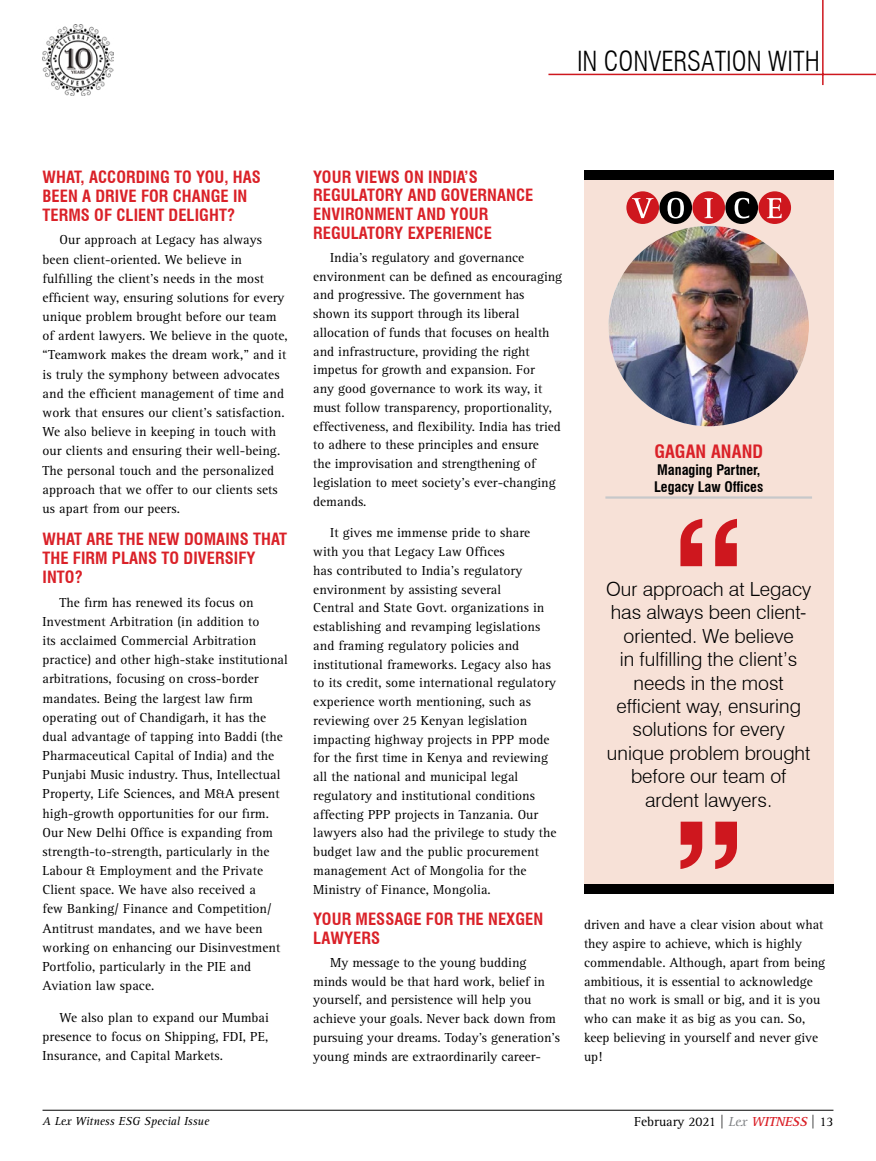
<style>
.page{position:relative;width:876px;height:1161px;background:#fff}
.page>*{position:absolute;margin:0;border:0;box-sizing:border-box;transform-origin:0 0}
.t1{font:300 condensed 27px "Swiss 721 BT";color:#000}
.t2{font:300 19.5px/23.4px "Swiss 721 BT";color:#000;text-align:center}
.t3{font:700 condensed 18px "Swiss 721 BT";letter-spacing:.005em;color:#da2128}
.t4{font:700 condensed 16.5px/19.2px "Swiss 721 BT";letter-spacing:.005em;color:#da2128}
.t5{font:700 condensed 14.25px/17.1px "Swiss 721 BT";color:#000}
.t6{font:13.5px/18.8px "Rotis Serif Std";letter-spacing:.005em;color:#000}
.t7{font:italic 12px "Rotis Serif Std";color:#000}
.s1{font-style:italic;color:#808285}
.s2{font-weight:700;font-style:italic;color:#da2128}
</style>
<div class="page">
<hr style="left:822px;top:0;width:2px;height:85px;background:#ce171e">
<hr style="left:548px;top:74px;width:328px;height:1px;background:#ce171e">
<img style="left:43px;top:25px;width:71px;height:71px">
<div style="left:584px;top:170px;width:249px;height:723px;background:#f7e1d7"></div>
<div style="left:584px;top:884px;width:249px;height:9px;background:#000"></div>
<div style="left:584px;top:170px;width:249px;height:9px;background:#000"></div>
<img style="left:608px;top:226px;width:201px;height:200px;border-radius:100px">
<div style="left:626px;top:191px;width:33px;height:33px;background:#ce171e;border-radius:50%"></div>
<svg style="left:632px;top:198px;width:21px;height:20px"></svg>
<div style="left:659px;top:191px;width:33px;height:33px;background:#000;border-radius:50%"></div>
<svg style="left:667px;top:198px;width:17px;height:20px"></svg>
<div style="left:692px;top:191px;width:33px;height:33px;background:#ce171e;border-radius:50%"></div>
<svg style="left:704px;top:198px;width:9px;height:20px"></svg>
<div style="left:725px;top:191px;width:33px;height:33px;background:#000;border-radius:50%"></div>
<svg style="left:735px;top:198px;width:14px;height:20px"></svg>
<div style="left:758px;top:191px;width:33px;height:33px;background:#ce171e;border-radius:50%"></div>
<svg style="left:767px;top:198px;width:15px;height:20px"></svg>
<hr style="left:605px;top:496px;width:207px;height:3px;background:#c7c8ca">
<hr style="left:43px;top:1110px;width:790px;height:1px;background:#000">
<svg style="left:680px;top:519px;width:57px;height:47px"></svg>
<svg style="left:680px;top:822px;width:57px;height:47px"></svg>
<h1 class="t1" style="left:577px;top:45px;width:244px">IN CONVERSATION WITH</h1>
<p class="t4" style="left:43px;top:167px;width:220px">WHAT, ACCORDING TO YOU, HAS<br>BEEN A DRIVE FOR CHANGE IN<br>TERMS OF CLIENT DELIGHT?</p>
<p class="t6" style="left:43px;top:231px;width:247px;line-height:19.2px;text-indent:17px">Our approach at Legacy has always been client-oriented. We believe in fulfilling the client’s needs in the most efficient way, ensuring solutions for every unique problem brought before our team of ardent lawyers. We believe in the quote, “Teamwork makes the dream work,” and it is truly the symphony between advocates and the efficient management of time and work that ensures our client’s satisfaction.<br>We also believe in keeping in touch with our clients and ensuring their well-being.<br>The personal touch and the personalized approach that we offer to our clients sets us apart from our peers.</p>
<p class="t4" style="left:43px;top:529px;width:246px">WHAT ARE THE NEW DOMAINS THAT<br>THE FIRM PLANS TO DIVERSIFY<br>INTO?</p>
<p class="t6" style="left:43px;top:593px;width:247px;line-height:19.2px;text-indent:17px">The firm has renewed its focus on Investment Arbitration (in addition to<br>its acclaimed Commercial Arbitration practice) and other high-stake institutional arbitrations, focusing on cross-border mandates. Being the largest law firm operating out of Chandigarh, it has the dual advantage of tapping into Baddi (the Pharmaceutical Capital of India) and the Punjabi Music industry. Thus, Intellectual Property, Life Sciences, and M&amp;A present high-growth opportunities for our firm.<br>Our New Delhi Office is expanding from strength-to-strength, particularly in the Labour &amp; Employment and the Private Client space. We have also received a<br>few Banking/ Finance and Competition/ Antitrust mandates, and we have been working on enhancing our Disinvestment Portfolio, particularly in the PIE and Aviation law space.</p>
<p class="t6" style="left:43px;top:1008px;width:228px;line-height:19.2px;text-align:justify;text-indent:17px">We also plan to expand our Mumbai presence to focus on Shipping, FDI, PE, Insurance, and Capital Markets.</p>
<p class="t4" style="left:313px;top:167px;width:222px;line-height:18.8px">YOUR VIEWS ON INDIA’S<br>REGULATORY AND GOVERNANCE<br>ENVIRONMENT AND YOUR<br>REGULATORY EXPERIENCE</p>
<p class="t6" style="left:313px;top:248px;width:251px;text-indent:17px">India’s regulatory and governance environment can be defined as encouraging and progressive. The government has shown its support through its liberal allocation of funds that focuses on health and infrastructure, providing the right impetus for growth and expansion. For<br>any good governance to work its way, it must follow transparency, proportionality, effectiveness, and flexibility. India has tried to adhere to these principles and ensure<br>the improvisation and strengthening of legislation to meet society’s ever-changing demands.</p>
<p class="t6" style="left:313px;top:524px;width:245px;text-indent:17px">It gives me immense pride to share with you that Legacy Law Offices<br>has contributed to India’s regulatory environment by assisting several<br>Central and State Govt. organizations in establishing and revamping legislations and framing regulatory policies and institutional frameworks. Legacy also has to its credit, some international regulatory experience worth mentioning, such as reviewing over 25 Kenyan legislation impacting highway projects in PPP mode for the first time in Kenya and reviewing all the national and municipal legal regulatory and institutional conditions affecting PPP projects in Tanzania. Our lawyers also had the privilege to study the budget law and the public procurement management Act of Mongolia for the Ministry of Finance, Mongolia.</p>
<p class="t4" style="left:313px;top:910px;width:231px;line-height:18.8px">YOUR MESSAGE FOR THE NEXGEN<br>LAWYERS</p>
<p class="t6" style="left:313px;top:953px;width:248px;text-indent:17px">My message to the young budding minds would be that hard work, belief in yourself, and persistence will help you achieve your goals. Never back down from pursuing your dreams. Today’s generation’s young minds are extraordinarily career-</p>
<h3 class="t3" style="left:654px;top:441px;width:110px">GAGAN ANAND</h3>
<p class="t5" style="left:654px;top:461px;width:111px">Managing Partner,<br>Legacy Law Offices</p>
<h2 class="t2" style="left:606px;top:577px;width:206px">Our approach at Legacy has always been client&shy;oriented. We believe<br>in fulfilling the client’s needs in the most efficient way, ensuring solutions for every unique problem brought before our team of ardent lawyers.</h2>
<p class="t6" style="left:584px;top:916px;width:243px">driven and have a clear vision about what they aspire to achieve, which is highly commendable. Although, apart from being ambitious, it is essential to acknowledge that no work is small or big, and it is you who can make it as big as you can. So, keep believing in yourself and never give up!</p>
<p class="t7" style="left:43px;top:1114px;width:168px">A Lex Witness ESG Special Issue</p>
<p class="t6" style="left:634px;top:1112px;width:201px">February 2021 | <span class="s1">Lex</span> <span class="s2">WITNESS</span> | 13</p>
</div>
